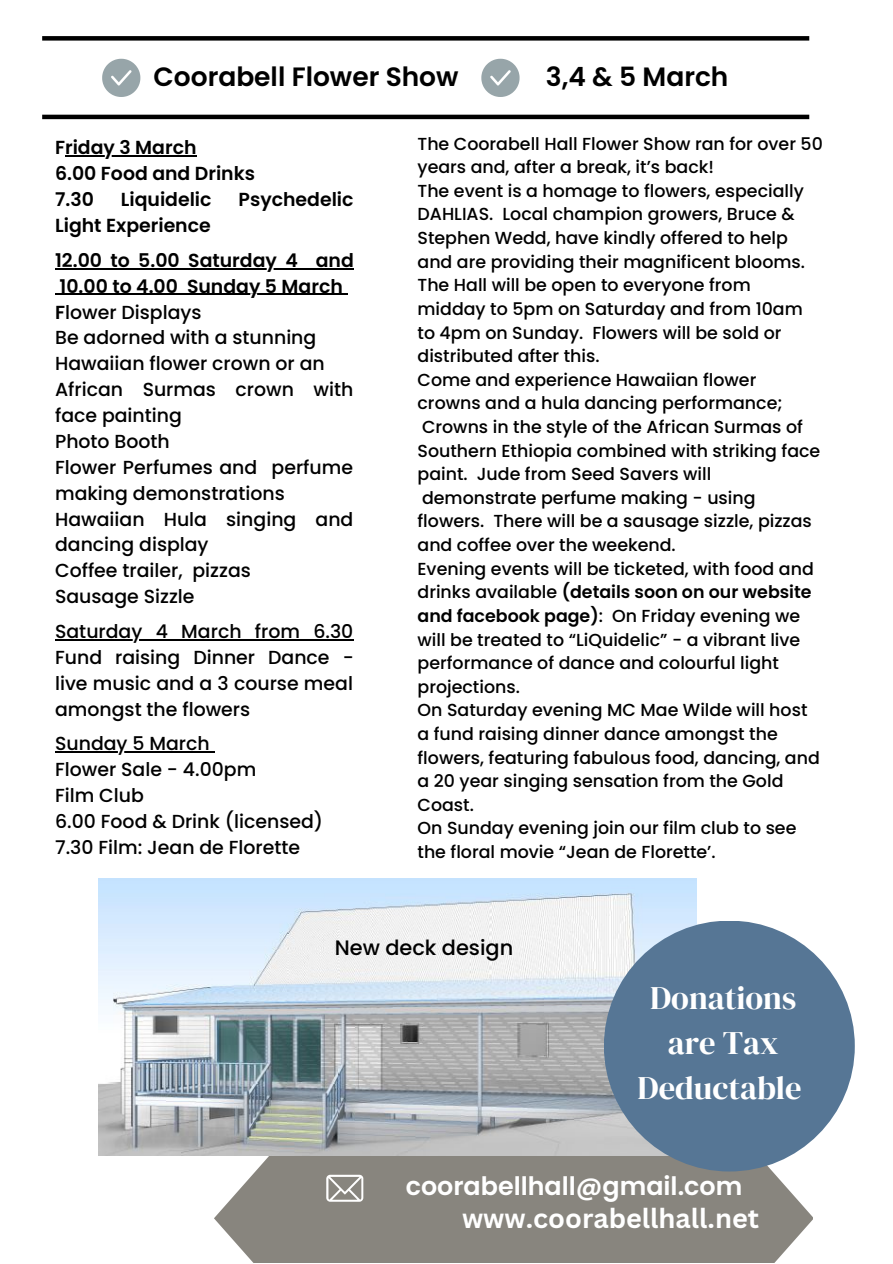
<style>
.page{position:relative;width:893px;height:1264px;background:#fff}
.page>*{position:absolute;margin:0;border:0;box-sizing:border-box;transform-origin:0 0}
.t1{font:32.55px/45px "DM Serif Display";color:#fff;text-align:center}
.t2{font:700 27px "Canva Sans";color:#fff}
.t3{font:600 26.55px "Poppins";color:#000}
.t4{font:600 25.35px "Poppins";color:#fff}
.t5{font:500 20.85px "Poppins";color:#000}
.t6{font:500 18.9px/25.8px "Poppins";color:#000}
.t7{font:600 18.9px/25.8px "Poppins";color:#000}
.t8{font:500 17.4px/23.5px "Poppins";color:#000}
.s1{font-weight:600}
</style>
<div class="page">
<div style="left:42px;top:36px;width:767px;height:5px;background:#000"></div>
<hr style="left:42px;top:115px;width:767px;height:4px;background:#000">
<svg style="left:214px;top:1142px;width:598px;height:120px;background:#928f89"></svg>
<svg style="left:102px;top:59px;width:38px;height:38px"></svg>
<svg style="left:481px;top:59px;width:38px;height:38px"></svg>
<svg style="left:326px;top:1174px;width:37px;height:27px"></svg>
<img style="left:98px;top:878px;width:598px;height:276px">
<hr style="left:65px;top:155px;width:131px;height:2px;background:#000">
<hr style="left:55px;top:268px;width:243px;height:1px;background:#000">
<svg style="left:298px;top:268px;width:18px;height:1px"></svg>
<hr style="left:316px;top:268px;width:38px;height:1px;background:#000">
<hr style="left:60px;top:294px;width:118px;height:1px;background:#000">
<hr style="left:187px;top:294px;width:156px;height:1px;background:#000">
<hr style="left:55px;top:639px;width:298px;height:1px;background:#000">
<hr style="left:55px;top:751px;width:155px;height:1px;background:#000">
<div style="left:604px;top:920px;width:250px;height:251px;background:#567695;border-radius:50%"></div>
<h3 class="t3" style="left:153px;top:58px;width:306px">Coorabell Flower Show</h3>
<h3 class="t3" style="left:546px;top:58px;width:184px">3,4 &amp; 5 March</h3>
<p class="t7" style="left:55px;top:135px;width:201px">Friday 3 March<br>6.00 Food and Drinks<br>7.30</p>
<p class="t7" style="left:121px;top:187px;width:92px">Liquidelic</p>
<p class="t7" style="left:238px;top:187px;width:116px">Psychedelic</p>
<p class="t7" style="left:55px;top:208px;width:300px;line-height:34.8px">Light Experience<br>12.00 to 5.00 Saturday 4 and</p>
<p class="t6" style="left:55px;top:273px;width:300px"><span class="s1">10.00 to 4.00 Sunday 5 March<br>F</span>lower Displays<br>Be adorned with a stunning<br>Hawaiian flower crown or an<br>African Surmas crown with face painting<br>Photo Booth<br>Flower Perfumes and perfume making demonstrations<br>Hawaiian Hula singing and dancing display<br>Coffee trailer, pizzas<br>Sausage Sizzle</p>
<p class="t6" style="left:55px;top:618px;width:300px;text-align:justify">Saturday 4 March from 6.30<br>Fund raising Dinner Dance - live music and a 3 course meal amongst the flowers</p>
<p class="t6" style="left:55px;top:731px;width:269px">Sunday 5 March<br>Flower Sale - 4.00pm<br>Film Club<br>6.00 Food &amp; Drink (licensed)<br>7.30 Film: Jean de Florette</p>
<p class="t8" style="left:417px;top:132px;width:407px">The Coorabell Hall Flower Show ran for over 50 years and, after a break, it’s back!<br>The event is a homage to flowers, especially DAHLIAS. Local champion growers, Bruce &amp; Stephen Wedd, have kindly offered to help and are providing their magnificent blooms.<br>The Hall will be open to everyone from midday to 5pm on Saturday and from 10am to 4pm on Sunday. Flowers will be sold or distributed after this.<br>Come and experience Hawaiian flower crowns and a hula dancing performance; Crowns in the style of the African Surmas of Southern Ethiopia combined with striking face paint. Jude from Seed Savers will demonstrate perfume making - using<br>flowers. There will be a sausage sizzle, pizzas and coffee over the weekend.<br>Evening events will be ticketed, with food and drinks available <span class="s1">(details soon on our website and facebook page)</span>: On Friday evening we will be treated to “LiQuidelic” - a vibrant live performance of dance and colourful light projections.<br>On Saturday evening MC Mae Wilde will host a fund raising dinner dance amongst the flowers, featuring fabulous food, dancing, and a 20 year singing sensation from the Gold Coast.<br>On Sunday evening join our film club to see the floral movie “Jean de Florette’.</p>
<p class="t5" style="left:335px;top:933px;width:180px">New deck design</p>
<h1 class="t1" style="left:637px;top:974px;width:166px">Donations are Tax<br>Deductable</h1>
<h3 class="t4" style="left:405px;top:1168px;width:338px">coorabellhall@gmail.com</h3>
<h2 class="t2" style="left:462px;top:1199px;width:298px">www.coorabellhall.net</h2>
</div>
